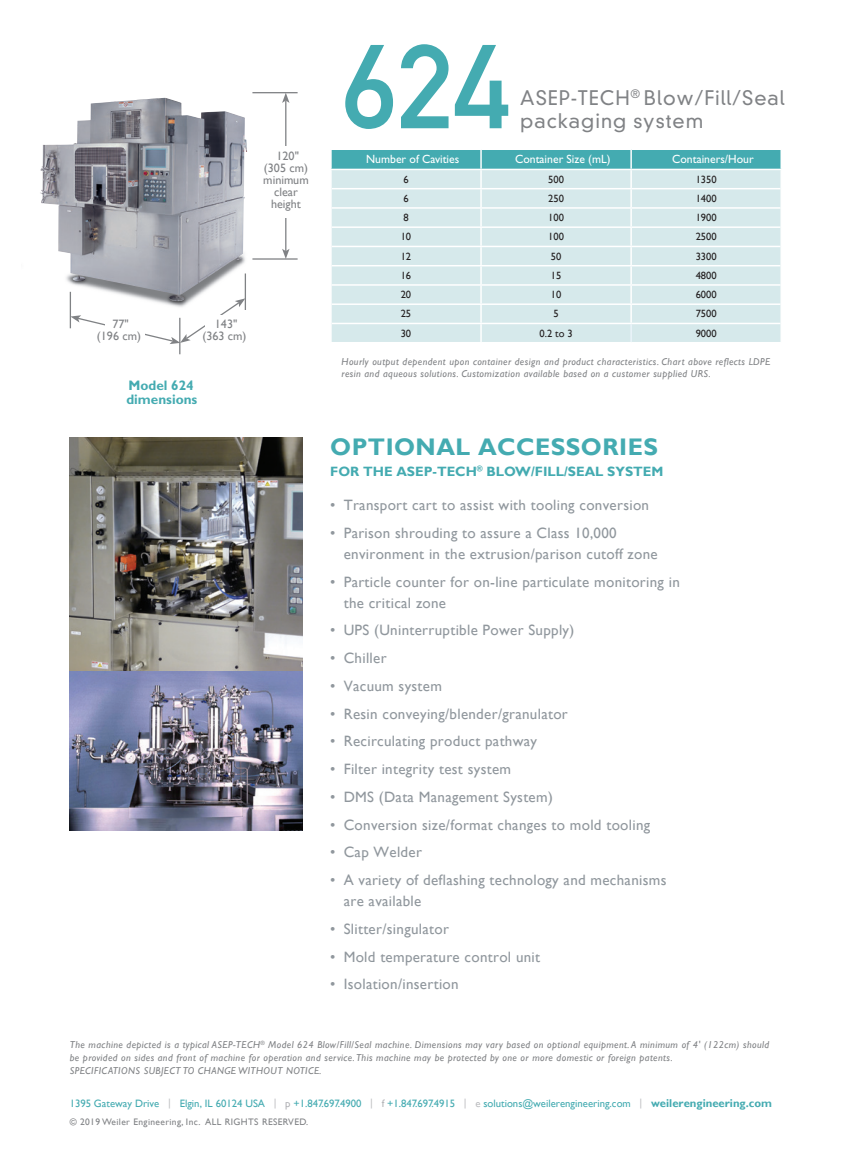
<style>
.page{position:relative;width:851px;height:1161px;background:#fff}
.page>*{position:absolute;margin:0;border:0;box-sizing:border-box;transform-origin:0 0}
.t1{font:117px "DIN Mittelschrift";color:#44abb1}
.t2{font:700 24px "Gill Sans";letter-spacing:.02em;color:#44abb1}
.t3{font:300 19.5px/23.4px "DIN Neuzeit Grotesk";letter-spacing:.05em;color:#808285}
.body{font:15px/21px "Gill Sans";letter-spacing:.02em;color:#90979d}
.table_head{font:700 13.8px "Gill Sans Std";color:#44abb1}
.t4{font:700 13.5px "Gill Sans";color:#44abb1}
.t5{font:12.15px/12.1px "Gill Sans";color:#808285}
.table_head-2{font:12px "Gill Sans Std";color:#fff}
.t6{font:10.65px "Gill Sans";color:#44abb1}
.table_body{font:10.5px "Gill Sans";color:#231f20}
.t7{font:italic 10.05px/13px "Gill Sans";letter-spacing:.04em;color:#808285}
.t8{font:9.45px "Gill Sans";letter-spacing:.04em;color:#808285}
.s1{color:#bcbdc0}
.s2{color:#b0b1b5}
.s3{font-weight:700;font-size:11.4px}
</style>
<div class="page">
<svg style="left:331px;top:149px;width:451px;height:193px;background:#cbe4e7"></svg>
<img style="left:58px;top:93px;width:215px;height:230px">
<img style="left:40px;top:98px;width:125px;height:139px">
<img style="left:70px;top:438px;width:233px;height:393px">
<hr style="left:70px;top:292px;width:1px;height:36px;background:#808285">
<hr style="left:179px;top:318px;width:1px;height:36px;background:#808285">
<svg style="left:70px;top:298px;width:175px;height:46px"></svg>
<hr style="left:245px;top:274px;width:1px;height:36px;background:#808285">
<hr style="left:252px;top:258px;width:45px;height:2px;background:#808285">
<hr style="left:252px;top:92px;width:45px;height:1px;background:#808285">
<hr style="left:285px;top:101px;width:1px;height:150px;background:#808285">
<svg style="left:282px;top:93px;width:7px;height:10px"></svg>
<svg style="left:282px;top:249px;width:7px;height:10px"></svg>
<div style="left:105px;top:314px;width:39px;height:32px;background:#fff"></div>
<div style="left:206px;top:315px;width:41px;height:39px;background:#fff"></div>
<div style="left:266px;top:146px;width:40px;height:71px;background:#fff"></div>
<p class="t5" style="left:276px;top:150px;width:24px">120"</p>
<p class="t5" style="left:264px;top:162px;width:46px">(305 cm)</p>
<p class="t5" style="left:263px;top:174px;width:47px">minimum</p>
<p class="t5" style="left:271px;top:186px;width:31px">clear height</p>
<p class="t5" style="left:112px;top:318px;width:18px">77"</p>
<p class="t5" style="left:97px;top:330px;width:46px">(196 cm)</p>
<p class="t5" style="left:215px;top:318px;width:24px">143"</p>
<p class="t5" style="left:202px;top:330px;width:46px">(363 cm)</p>
<p class="table_head" style="left:128px;top:377px;width:67px">Model 624</p>
<p class="table_head" style="left:126px;top:391px;width:72px">dimensions</p>
<p class="t1" style="left:341px;top:19px;width:170px">624</p>
<p class="t3" style="left:520px;top:86px;width:266px">ASEP-TECH<sup>®</sup> Blow/Fill/Seal packaging system</p>
<p class="table_head-2" style="left:366px;top:153px;width:95px">Number of Cavities</p>
<p class="table_head-2" style="left:515px;top:153px;width:97px">Container Size (mL)</p>
<p class="table_head-2" style="left:672px;top:153px;width:83px">Containers/Hour</p>
<p class="table_body" style="left:403px;top:173px;width:7px">6</p>
<p class="table_body" style="left:548px;top:173px;width:17px">500</p>
<p class="table_body" style="left:695px;top:173px;width:22px">1350</p>
<p class="table_body" style="left:403px;top:192px;width:7px">6</p>
<p class="table_body" style="left:548px;top:192px;width:17px">250</p>
<p class="table_body" style="left:695px;top:192px;width:22px">1400</p>
<p class="table_body" style="left:403px;top:211px;width:7px">8</p>
<p class="table_body" style="left:548px;top:211px;width:17px">100</p>
<p class="table_body" style="left:695px;top:211px;width:22px">1900</p>
<p class="table_body" style="left:401px;top:231px;width:12px">10</p>
<p class="table_body" style="left:548px;top:231px;width:17px">100</p>
<p class="table_body" style="left:695px;top:231px;width:22px">2500</p>
<p class="table_body" style="left:401px;top:250px;width:12px">12</p>
<p class="table_body" style="left:551px;top:250px;width:12px">50</p>
<p class="table_body" style="left:695px;top:250px;width:22px">3300</p>
<p class="table_body" style="left:401px;top:269px;width:12px">16</p>
<p class="table_body" style="left:551px;top:269px;width:12px">15</p>
<p class="table_body" style="left:695px;top:269px;width:22px">4800</p>
<p class="table_body" style="left:401px;top:288px;width:12px">20</p>
<p class="table_body" style="left:551px;top:288px;width:12px">10</p>
<p class="table_body" style="left:695px;top:288px;width:22px">6000</p>
<p class="table_body" style="left:401px;top:308px;width:12px">25</p>
<p class="table_body" style="left:553px;top:308px;width:7px">5</p>
<p class="table_body" style="left:695px;top:308px;width:22px">7500</p>
<p class="table_body" style="left:401px;top:327px;width:12px">30</p>
<p class="table_body" style="left:539px;top:327px;width:35px">0.2 to 3</p>
<p class="table_body" style="left:695px;top:327px;width:22px">9000</p>
<p class="t7" style="left:341px;top:355px;width:430px;line-height:12.1px">Hourly output dependent upon container design and product characteristics. Chart above reflects LDPE resin and aqueous solutions. Customization available based on a customer supplied URS.</p>
<p class="t2" style="left:330px;top:432px;width:329px">OPTIONAL ACCESSORIES</p>
<p class="t4" style="left:330px;top:463px;width:334px">FOR THE ASEP-TECH<sup>®</sup> BLOW/FILL/SEAL SYSTEM</p>
<p class="body" style="left:330px;top:494px;width:320px">• Transport cart to assist with tooling conversion</p>
<p class="body" style="left:344px;top:522px;width:315px;text-indent:-14px">• Parison shrouding to assure a Class 10,000 environment in the extrusion/parison cutoff zone</p>
<p class="body" style="left:344px;top:571px;width:337px;text-indent:-14px">• Particle counter for on-line particulate monitoring in the critical zone</p>
<p class="body" style="left:330px;top:620px;width:246px">• UPS (Uninterruptible Power Supply)</p>
<p class="body" style="left:330px;top:647px;width:58px">• Chiller</p>
<p class="body" style="left:330px;top:675px;width:113px">• Vacuum system</p>
<p class="body" style="left:330px;top:703px;width:239px">• Resin conveying/blender/granulator</p>
<p class="body" style="left:330px;top:731px;width:208px">• Recirculating product pathway</p>
<p class="body" style="left:330px;top:758px;width:182px">• Filter integrity test system</p>
<p class="body" style="left:330px;top:786px;width:224px">• DMS (Data Management System)</p>
<p class="body" style="left:330px;top:814px;width:321px">• Conversion size/format changes to mold tooling</p>
<p class="body" style="left:330px;top:842px;width:93px">• Cap Welder</p>
<p class="body" style="left:344px;top:869px;width:324px;text-indent:-14px">• A variety of deflashing technology and mechanisms are available</p>
<p class="body" style="left:330px;top:918px;width:120px">• Slitter/singulator</p>
<p class="body" style="left:330px;top:946px;width:211px">• Mold temperature control unit</p>
<p class="body" style="left:330px;top:974px;width:130px">• Isolation/insertion</p>
<p class="t7" style="left:70px;top:1038px;width:701px">The machine depicted is a typical ASEP-TECH<sup>®</sup> Model 624 Blow/Fill/Seal machine. Dimensions may vary based on optional equipment. A minimum of 4' (122cm) should be provided on sides and front of machine for operation and service. This machine may be protected by one or more domestic or foreign patents.<br>SPECIFICATIONS SUBJECT TO CHANGE WITHOUT NOTICE.</p>
<p class="t6" style="left:70px;top:1097px;width:704px">1395 Gateway Drive <span class="s1">|</span> Elgin, IL 60124 USA <span class="s1">|</span> <span class="s2">p</span> +1.847.697.4900 <span class="s1">|</span> <span class="s2">f</span> +1.847.697.4915 <span class="s1">| e</span> solutions@weilerengineering.com <span class="s1">|</span> <span class="s3">weilerengineering.com</span></p>
<p class="t8" style="left:70px;top:1116px;width:240px">© 2019 Weiler Engineering, Inc. ALL RIGHTS RESERVED.</p>
</div>
